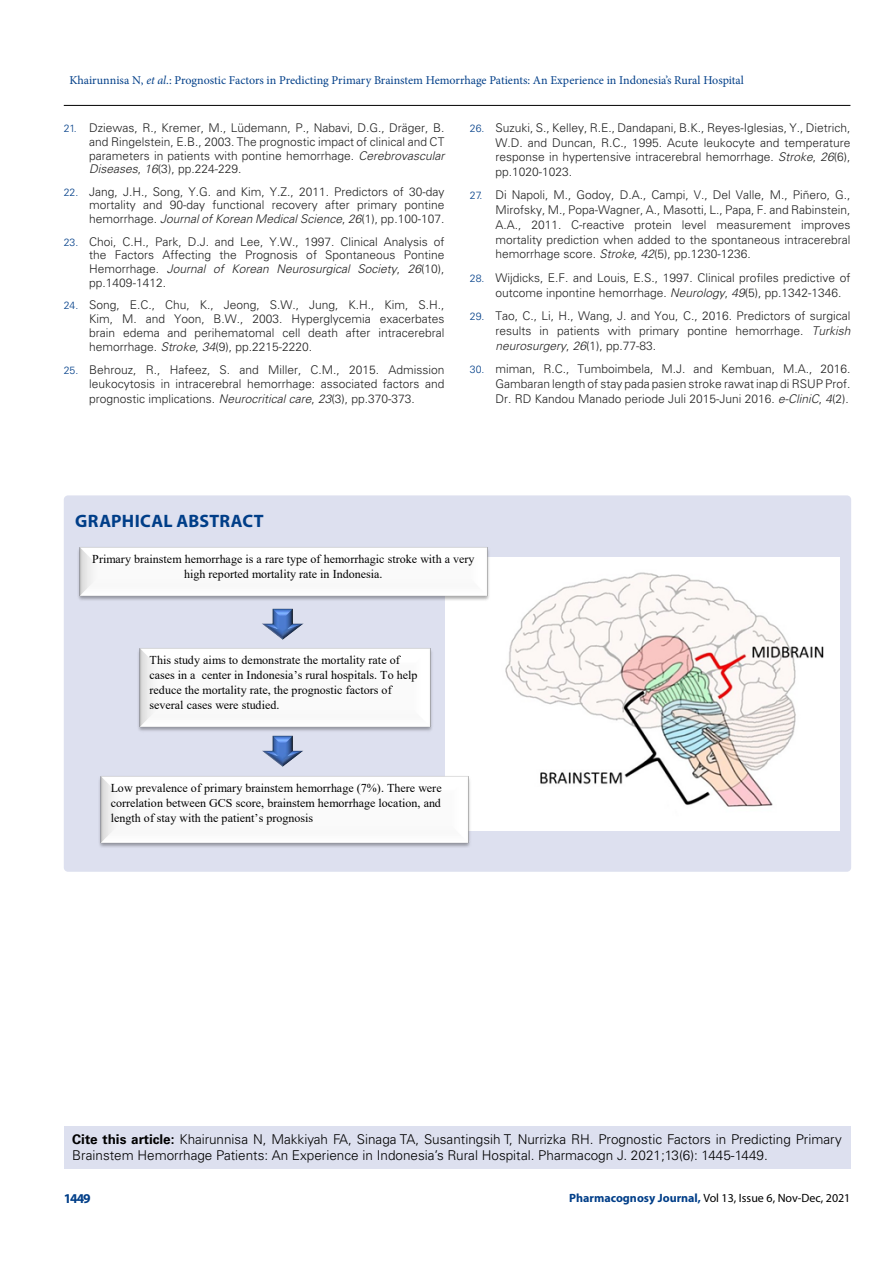
<style>
.page{position:relative;width:893px;height:1263px;background:#fff}
.page>*{position:absolute;margin:0;border:0;box-sizing:border-box;transform-origin:0 0}
.t1{font:700 18px "Myriad Pro";letter-spacing:.015em;color:#003e88}
.t2{font:300 13.5px/16.2px "Univers LT Std";color:#000}
.t3{font:700 13.5px "Myriad Pro";color:#003e88}
.t4{font:300 12px/13.8px "Univers LT Std";color:#222;text-align:justify}
.t5{font:12px/15px "Times New Roman";color:#000;text-align:center}
.t6{font:12px "Minion Pro";color:#003e88}
.t7{font:12px "Myriad Pro";color:#000}
.s1{font-style:italic}
.s2{font-size:10.5px;color:#003e88}
.s3{font-weight:700}
.s4{font-weight:700;color:#003e88}
</style>
<div class="page">
<hr style="left:64px;top:105px;width:786px;height:1px;background:#000">
<div style="left:64px;top:495px;width:787px;height:377px;background:#dde0ef;border-radius:4px"></div>
<img style="left:446px;top:558px;width:394px;height:272px">
<img style="left:78px;top:547px;width:414px;height:55px">
<img style="left:262px;top:608px;width:42px;height:31px">
<img style="left:138px;top:648px;width:294px;height:83px">
<img style="left:262px;top:735px;width:41px;height:31px">
<img style="left:99px;top:774px;width:374px;height:73px">
<div style="left:64px;top:1126px;width:786px;height:43px;background:#dde0ef"></div>
<p class="t6" style="left:69px;top:72px;width:676px">Khairunnisa N, <span class="s1">et al</span>.: Prognostic Factors in Predicting Primary Brainstem Hemorrhage Patients: An Experience in Indonesia’s Rural Hospital</p>
<p class="t4" style="left:89px;top:121px;width:357px;text-indent:-26px"><span class="s2">21.</span> Dziewas, R., Kremer, M., Lüdemann, P., Nabavi, D.G., Dräger, B. and Ringelstein, E.B., 2003. The prognostic impact of clinical and CT parameters in patients with pontine hemorrhage. <span class="s1">Cerebrovascular Diseases</span>, <span class="s1">16</span>(3), pp.224-229.</p>
<p class="t4" style="left:89px;top:185px;width:357px;text-indent:-26px"><span class="s2">22.</span> Jang, J.H., Song, Y.G. and Kim, Y.Z., 2011. Predictors of 30-day mortality and 90-day functional recovery after primary pontine hemorrhage. <span class="s1">Journal of Korean Medical Science</span>, <span class="s1">26</span>(1), pp.100-107.</p>
<p class="t4" style="left:89px;top:234px;width:357px;text-indent:-26px"><span class="s2">23.</span> Choi, C.H., Park, D.J. and Lee, Y.W., 1997. Clinical Analysis of the Factors Affecting the Prognosis of Spontaneous Pontine Hemorrhage. <span class="s1">Journal of Korean Neurosurgical Society</span>, <span class="s1">26</span>(10), pp.1409-1412.</p>
<p class="t4" style="left:89px;top:298px;width:357px;text-indent:-26px"><span class="s2">24.</span> Song, E.C., Chu, K., Jeong, S.W., Jung, K.H., Kim, S.H., Kim, M. and Yoon, B.W., 2003. Hyperglycemia exacerbates brain edema and perihematomal cell death after intracerebral hemorrhage. <span class="s1">Stroke</span>, <span class="s1">34</span>(9), pp.2215-2220.</p>
<p class="t4" style="left:89px;top:362px;width:357px;line-height:14.5px;text-indent:-26px"><span class="s2">25.</span> Behrouz, R., Hafeez, S. and Miller, C.M., 2015. Admission leukocytosis in intracerebral hemorrhage: associated factors and prognostic implications. <span class="s1">Neurocritical care</span>, <span class="s1">23</span>(3), pp.370-373.</p>
<p class="t4" style="left:495px;top:120px;width:357px;line-height:14.5px;text-indent:-26px"><span class="s2">26.</span> Suzuki, S., Kelley, R.E., Dandapani, B.K., Reyes-Iglesias, Y., Dietrich, W.D. and Duncan, R.C., 1995. Acute leukocyte and temperature response in hypertensive intracerebral hemorrhage. <span class="s1">Stroke</span>, <span class="s1">26</span>(6), pp.1020-1023.</p>
<p class="t4" style="left:495px;top:187px;width:357px;line-height:14.9px;text-indent:-26px"><span class="s2">27.</span> Di Napoli, M., Godoy, D.A., Campi, V., Del Valle, M., Piñero, G., Mirofsky, M., Popa-Wagner, A., Masotti, L., Papa, F. and Rabinstein, A.A., 2011. C-reactive protein level measurement improves mortality prediction when added to the spontaneous intracerebral hemorrhage score. <span class="s1">Stroke</span>, <span class="s1">42</span>(5), pp.1230-1236.</p>
<p class="t4" style="left:495px;top:270px;width:357px;line-height:14.9px;text-indent:-26px"><span class="s2">28.</span> Wijdicks, E.F. and Louis, E.S., 1997. Clinical profiles predictive of outcome inpontine hemorrhage. <span class="s1">Neurology</span>, <span class="s1">49</span>(5), pp.1342-1346.</p>
<p class="t4" style="left:495px;top:308px;width:357px;line-height:14.9px;text-indent:-26px"><span class="s2">29.</span> Tao, C., Li, H., Wang, J. and You, C., 2016. Predictors of surgical results in patients with primary pontine hemorrhage. <span class="s1">Turkish neurosurgery</span>, <span class="s1">26</span>(1), pp.77-83.</p>
<p class="t4" style="left:495px;top:361px;width:357px;line-height:14.9px;text-indent:-26px"><span class="s2">30.</span> miman, R.C., Tumboimbela, M.J. and Kembuan, M.A., 2016.<br>Gambaran length of stay pada pasien stroke rawat inap di RSUP Prof.<br>Dr. RD Kandou Manado periode Juli 2015-Juni 2016. <span class="s1">e-CliniC</span>, <span class="s1">4</span>(2).</p>
<h1 class="t1" style="left:75px;top:509px;width:190px">GRAPHICAL ABSTRACT</h1>
<p class="t5" style="left:92px;top:551px;width:384px">Primary brainstem hemorrhage is a rare type of hemorrhagic stroke with a very high reported mortality rate in Indonesia.</p>
<p class="t5" style="left:150px;top:652px;width:270px;text-align:left">This study aims to demonstrate the mortality rate of cases in a center in Indonesia’s rural hospitals. To help reduce the mortality rate, the prognostic factors of several cases were studied.</p>
<p class="t5" style="left:111px;top:780px;width:332px;text-align:justify">Low prevalence of primary brainstem hemorrhage (7%). There were correlation between GCS score, brainstem hemorrhage location, and length of stay with the patient’s prognosis</p>
<p class="t2" style="left:72px;top:1131px;width:771px"><span class="s3">Cite this article:</span> Khairunnisa N, Makkiyah FA, Sinaga TA, Susantingsih T, Nurrizka RH. Prognostic Factors in Predicting Primary<br>Brainstem Hemorrhage Patients: An Experience in Indonesia’s Rural Hospital. Pharmacogn J. 2021;13(6): 1445-1449.</p>
<p class="t3" style="left:64px;top:1189px;width:29px">1449</p>
<p class="t7" style="left:569px;top:1190px;width:283px"><span class="s4">Pharmacognosy Journal,</span> Vol 13, Issue 6, Nov-Dec, 2021</p>
</div>
